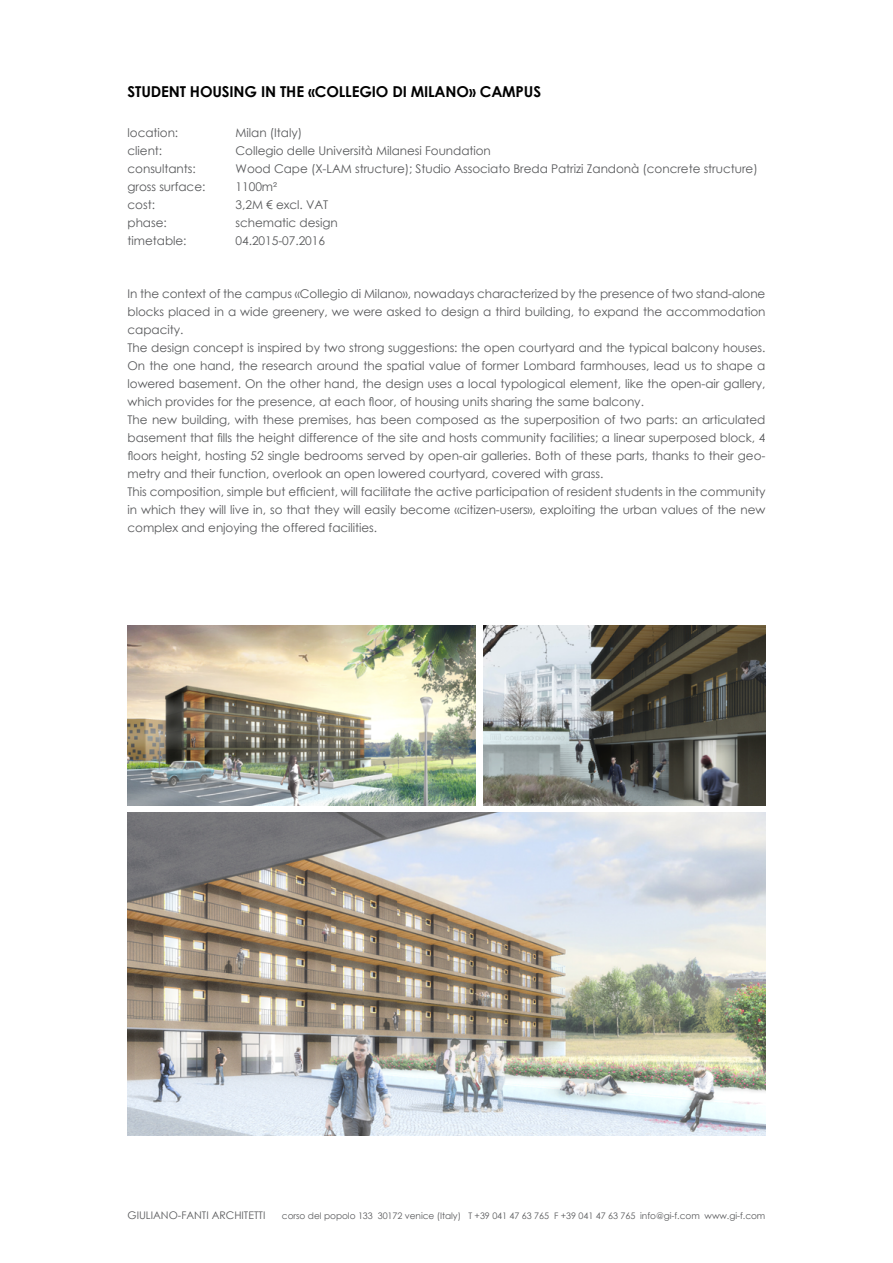
<style>
.page{position:relative;width:893px;height:1263px;background:#fff}
.page>*{position:absolute;margin:0;border:0;box-sizing:border-box;transform-origin:0 0}
.t1{font:700 15px "Century Gothic";letter-spacing:-.01em;color:#000}
.t2{font:12px/18px "Century Gothic";letter-spacing:-.005em;color:#58595b}
.t3{font:10.5px "Century Gothic";color:#58595b}
.t4{font:9px "Century Gothic";letter-spacing:-.005em;color:#58595b}
</style>
<div class="page">
<img style="left:128px;top:812px;width:637px;height:323px">
<img style="left:128px;top:625px;width:348px;height:181px">
<img style="left:484px;top:625px;width:281px;height:181px">
<p class="t1" style="left:128px;top:81px;width:415px">STUDENT HOUSING IN THE «COLLEGIO DI MILANO» CAMPUS</p>
<p class="t2" style="left:128px;top:123px;width:52px">location:</p>
<p class="t2" style="left:236px;top:123px;width:68px">Milan (Italy)</p>
<p class="t2" style="left:128px;top:141px;width:36px">client:</p>
<p class="t2" style="left:236px;top:141px;width:257px">Collegio delle Università Milanesi Foundation</p>
<p class="t2" style="left:128px;top:159px;width:70px">consultants:</p>
<p class="t2" style="left:236px;top:159px;width:524px">Wood Cape (X-LAM structure); Studio Associato Breda Patrizi Zandonà (concrete structure)</p>
<p class="t2" style="left:128px;top:177px;width:79px">gross surface:</p>
<p class="t2" style="left:236px;top:177px;width:43px">1100m²</p>
<p class="t2" style="left:128px;top:195px;width:29px">cost:</p>
<p class="t2" style="left:236px;top:195px;width:94px">3,2M € excl. VAT</p>
<p class="t2" style="left:128px;top:213px;width:41px">phase:</p>
<p class="t2" style="left:236px;top:213px;width:104px">schematic design</p>
<p class="t2" style="left:128px;top:231px;width:60px">timetable:</p>
<p class="t2" style="left:236px;top:231px;width:91px">04.2015-07.2016</p>
<p class="t2" style="left:128px;top:285px;width:639px">In the context of the campus «Collegio di Milano», nowadays characterized by the presence of two stand-alone blocks placed in a wide greenery, we were asked to design a third building, to expand the accommodation capacity.<br>The design concept is inspired by two strong suggestions: the open courtyard and the typical balcony houses.<br>On the one hand, the research around the spatial value of former Lombard farmhouses, lead us to shape a lowered basement. On the other hand, the design uses a local typological element, like the open-air gallery, which provides for the presence, at each floor, of housing units sharing the same balcony.<br>The new building, with these premises, has been composed as the superposition of two parts: an articulated basement that fills the height difference of the site and hosts community facilities; a linear superposed block, 4 floors height, hosting 52 single bedrooms served by open-air galleries. Both of these parts, thanks to their geo&shy;metry and their function, overlook an open lowered courtyard, covered with grass.<br>This composition, simple but efficient, will facilitate the active participation of resident students in the community in which they will live in, so that they will easily become «citizen-users», exploiting the urban values of the new complex and enjoying the offered facilities.</p>
<p class="t3" style="left:128px;top:1208px;width:139px">GIULIANO-FANTI ARCHITETTI</p>
<p class="t4" style="left:282px;top:1209px;width:485px">corso del popolo 133 30172 venice (Italy) T +39 041 47 63 765 F +39 041 47 63 765 info@gi-f.com www.gi-f.com</p>
</div>
